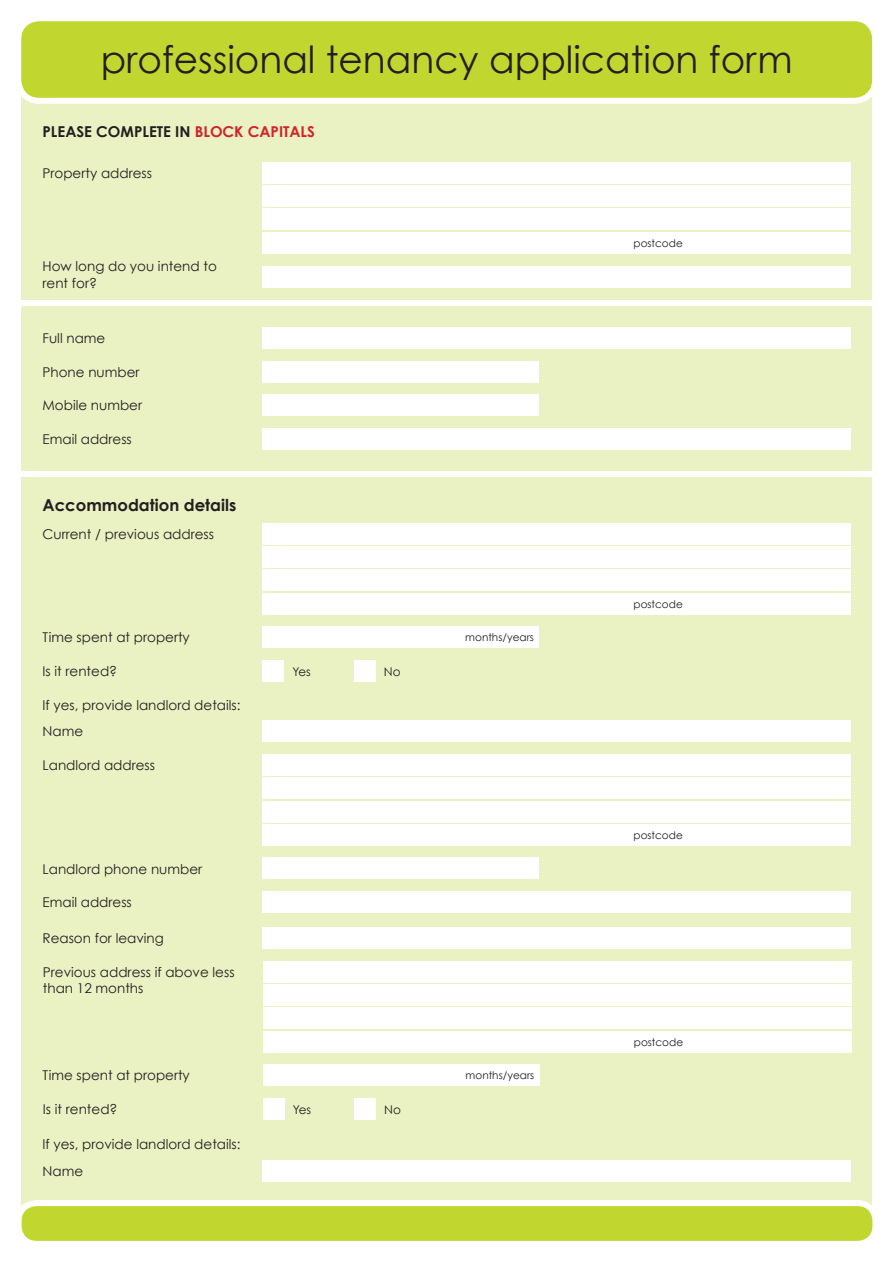
<style>
.page{position:relative;width:893px;height:1263px;background:#fff}
.page>*{position:absolute;margin:0;border:0;box-sizing:border-box;transform-origin:0 0}
.t1{font:37.5px "Century Gothic";color:#231f20}
.t2{font:700 16.5px "Century Gothic";color:#231f20}
.t3{font:700 15px "Century Gothic";color:#231f20}
.t4{font:13.5px/26.5px "Century Gothic";color:#231f20}
.t5{font:12px "Century Gothic";color:#231f20}
.t6{font:10.5px "Century Gothic";color:#231f20}
.s1{color:#d1232a}
</style>
<div class="page">
<div style="left:21px;top:59px;width:851px;height:241px;background:#eaf1c2"></div>
<div style="left:21px;top:477px;width:851px;height:747px;background:#eaf1c2"></div>
<div style="left:18px;top:18px;width:857px;height:83px;background:#c1d72f;border-radius:21px"></div>
<div style="left:15px;top:15px;width:863px;height:89px;border:6px solid #fff;border-radius:21px"></div>
<div style="left:19px;top:1203px;width:856px;height:41px;background:#c1d72f;border-radius:18px"></div>
<div style="left:16px;top:1200px;width:862px;height:47px;border:6px solid #fff;border-radius:18px"></div>
<div style="left:263px;top:162px;width:587px;height:22px;background:#fff"></div>
<div style="left:263px;top:185px;width:587px;height:22px;background:#fff"></div>
<div style="left:263px;top:209px;width:587px;height:21px;background:#fff"></div>
<div style="left:263px;top:232px;width:587px;height:21px;background:#fff"></div>
<div style="left:21px;top:306px;width:851px;height:165px;background:#eaf1c2"></div>
<div style="left:263px;top:327px;width:587px;height:22px;background:#fff"></div>
<div style="left:263px;top:361px;width:275px;height:21px;background:#fff"></div>
<div style="left:263px;top:395px;width:275px;height:21px;background:#fff"></div>
<div style="left:263px;top:428px;width:587px;height:22px;background:#fff"></div>
<div style="left:263px;top:523px;width:587px;height:22px;background:#fff"></div>
<div style="left:263px;top:547px;width:587px;height:21px;background:#fff"></div>
<div style="left:263px;top:570px;width:587px;height:21px;background:#fff"></div>
<div style="left:263px;top:593px;width:587px;height:21px;background:#fff"></div>
<div style="left:263px;top:627px;width:275px;height:21px;background:#fff"></div>
<div style="left:263px;top:660px;width:21px;height:22px;background:#fff"></div>
<div style="left:354px;top:660px;width:21px;height:22px;background:#fff"></div>
<div style="left:263px;top:721px;width:587px;height:21px;background:#fff"></div>
<div style="left:263px;top:754px;width:587px;height:22px;background:#fff"></div>
<div style="left:263px;top:778px;width:587px;height:21px;background:#fff"></div>
<div style="left:263px;top:801px;width:587px;height:21px;background:#fff"></div>
<div style="left:263px;top:824px;width:587px;height:21px;background:#fff"></div>
<div style="left:263px;top:858px;width:275px;height:21px;background:#fff"></div>
<div style="left:263px;top:961px;width:588px;height:22px;background:#fff"></div>
<div style="left:263px;top:984px;width:588px;height:22px;background:#fff"></div>
<div style="left:263px;top:1008px;width:588px;height:21px;background:#fff"></div>
<div style="left:263px;top:1031px;width:588px;height:21px;background:#fff"></div>
<div style="left:263px;top:927px;width:587px;height:21px;background:#fff"></div>
<div style="left:263px;top:1064px;width:276px;height:21px;background:#fff"></div>
<div style="left:263px;top:266px;width:587px;height:22px;background:#fff"></div>
<div style="left:263px;top:892px;width:587px;height:21px;background:#fff"></div>
<div style="left:263px;top:1099px;width:21px;height:21px;background:#fff"></div>
<div style="left:354px;top:1099px;width:22px;height:21px;background:#fff"></div>
<div style="left:263px;top:1160px;width:587px;height:21px;background:#fff"></div>
<h1 class="t1" style="left:101px;top:35px;width:693px">professional tenancy application form</h1>
<p class="t3" style="left:43px;top:122px;width:274px">PLEASE COMPLETE IN <span class="s1">BLOCK CAPITALS</span></p>
<p class="t4" style="left:43px;top:159px;width:111px">Property address</p>
<p class="t4" style="left:43px;top:258px;width:176px;line-height:16.2px">How long do you intend to rent for?</p>
<p class="t4" style="left:43px;top:324px;width:64px">Full name</p>
<p class="t4" style="left:43px;top:358px;width:98px">Phone number</p>
<p class="t4" style="left:43px;top:392px;width:101px">Mobile number</p>
<p class="t4" style="left:43px;top:426px;width:91px">Email address</p>
<p class="t2" style="left:43px;top:494px;width:195px">Accommodation details</p>
<p class="t4" style="left:43px;top:520px;width:173px">Current / previous address</p>
<p class="t4" style="left:43px;top:624px;width:149px">Time spent at property</p>
<p class="t6" style="left:465px;top:631px;width:70px">months/years</p>
<p class="t4" style="left:43px;top:658px;width:76px">Is it rented?</p>
<p class="t5" style="left:292px;top:664px;width:20px">Yes</p>
<p class="t5" style="left:384px;top:664px;width:18px">No</p>
<p class="t4" style="left:43px;top:691px;width:199px">If yes, provide landlord details:<br>Name</p>
<p class="t4" style="left:43px;top:752px;width:114px">Landlord address</p>
<p class="t4" style="left:43px;top:855px;width:161px">Landlord phone number</p>
<p class="t4" style="left:43px;top:889px;width:91px">Email address</p>
<p class="t4" style="left:43px;top:924px;width:123px">Reason for leaving</p>
<p class="t4" style="left:43px;top:964px;width:193px;line-height:16.2px">Previous address if above less than 12 months</p>
<p class="t4" style="left:43px;top:1061px;width:149px">Time spent at property</p>
<p class="t6" style="left:465px;top:1068px;width:70px">months/years</p>
<p class="t4" style="left:43px;top:1096px;width:76px">Is it rented?</p>
<p class="t5" style="left:293px;top:1102px;width:20px">Yes</p>
<p class="t5" style="left:384px;top:1102px;width:18px">No</p>
<p class="t4" style="left:43px;top:1131px;width:199px">If yes, provide landlord details:<br>Name</p>
<p class="t6" style="left:633px;top:236px;width:51px">postcode</p>
<p class="t6" style="left:633px;top:597px;width:51px">postcode</p>
<p class="t6" style="left:633px;top:828px;width:51px">postcode</p>
<p class="t6" style="left:633px;top:1035px;width:51px">postcode</p>
</div>
